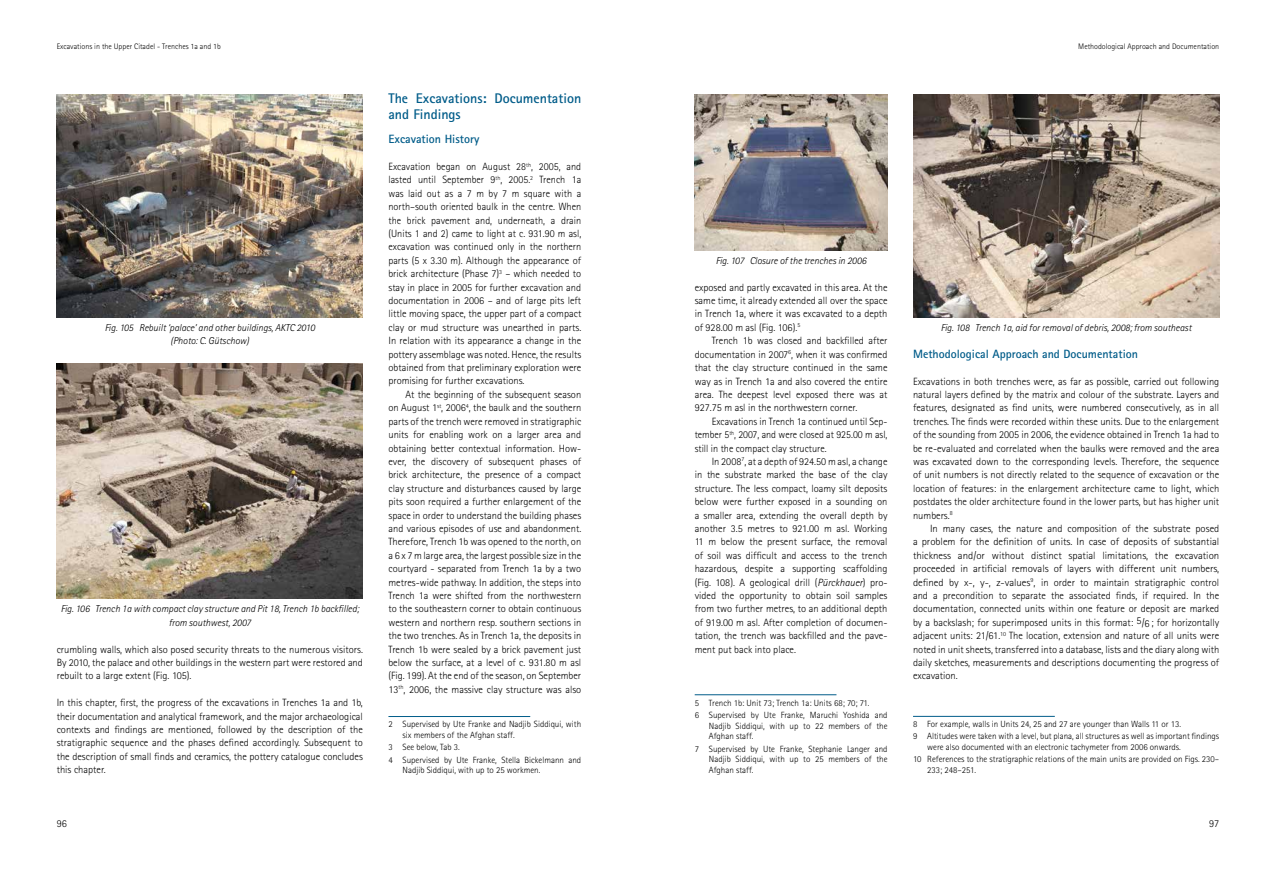
<style>
.page{position:relative;width:1276px;height:879px;background:#fff}
.page>*{position:absolute;margin:0;border:0;box-sizing:border-box;transform-origin:0 0}
.t1{font:700 14px/16px "Rotis Sans Serif Std";color:#005c89}
.t2{font:700 12px "Rotis Sans Serif Std";color:#005c89}
.t3{font:300 10.5px/13.4px "Rotis Sans Serif Std";color:#000;text-align:justify}
.t4{font:italic 300 10px/13.4px "Rotis Sans Serif Std";color:#000;text-align:center}
.t5{font:300 9px/12.2px "Rotis Sans Serif Std";color:#000}
.t6{font:300 8px "Rotis Sans Serif Std";color:#000}
.s1{font-style:italic}
</style>
<div class="page">
<hr style="left:913px;top:716px;width:141px;height:1px;background:#005c89">
<hr style="left:694px;top:694px;width:142px;height:1px;background:#005c89">
<hr style="left:388px;top:716px;width:142px;height:1px;background:#005c89">
<img style="left:57px;top:95px;width:306px;height:222px">
<img style="left:57px;top:364px;width:306px;height:235px">
<img style="left:913px;top:95px;width:306px;height:222px">
<img style="left:694px;top:95px;width:193px;height:155px">
<p class="t6" style="left:57px;top:42px;width:166px">Excavations in the Upper Citadel - Trenches 1a and 1b</p>
<p class="t6" style="left:1078px;top:42px;width:142px">Methodological Approach and Documentation</p>
<p class="t4" style="left:105px;top:321px;width:212px">Fig. 105 Rebuilt ‘palace’ and other buildings, AKTC 2010 (Photo: C. Gütschow)</p>
<p class="t4" style="left:61px;top:602px;width:299px">Fig. 106 Trench 1a with compact clay structure and Pit 18, Trench 1b backfilled; from southwest, 2007</p>
<p class="t3" style="left:57px;top:642px;width:308px">crumbling walls, which also posed security threats to the numerous visitors.<br>By 2010, the palace and other buildings in the western part were restored and rebuilt to a large extent (Fig. 105).</p>
<p class="t3" style="left:57px;top:696px;width:308px">In this chapter, first, the progress of the excavations in Trenches 1a and 1b, their documentation and analytical framework, and the major archaeological contexts and findings are mentioned, followed by the description of the stratigraphic sequence and the phases defined accordingly. Subsequent to the description of small finds and ceramics, the pottery catalogue concludes this chapter.</p>
<h1 class="t1" style="left:388px;top:90px;width:194px">The Excavations: Documentation and Findings</h1>
<p class="t2" style="left:388px;top:132px;width:92px">Excavation History</p>
<p class="t3" style="left:388px;top:160px;width:194px">Excavation began on August 28<sup>th</sup>, 2005, and lasted until September 9<sup>th</sup>, 2005.<sup>2</sup> Trench 1a was laid out as a 7 m by 7 m square with a north–south oriented baulk in the centre. When the brick pavement and, underneath, a drain (Units 1 and 2) came to light at c. 931.90 m asl, excavation was continued only in the northern parts (5 x 3.30 m). Although the appearance of brick architecture (Phase 7)<sup>3</sup> – which needed to stay in place in 2005 for further excavation and documentation in 2006 – and of large pits left little moving space, the upper part of a compact clay or mud structure was unearthed in parts.<br>In relation with its appearance a change in the pottery assemblage was noted. Hence, the results obtained from that preliminary exploration were promising for further excavations.</p>
<p class="t3" style="left:388px;top:388px;width:194px;text-indent:17px">At the beginning of the subsequent season on August 1<sup>st</sup>, 2006<sup>4</sup>, the baulk and the southern parts of the trench were removed in stratigraphic units for enabling work on a larger area and obtaining better contextual information. How&shy;ever, the discovery of subsequent phases of brick architecture, the presence of a compact clay structure and disturbances caused by large pits soon required a further enlargement of the space in order to understand the building phases and various episodes of use and abandonment.<br>Therefore, Trench 1b was opened to the north, on a 6 x 7 m large area, the largest possible size in the courtyard - separated from Trench 1a by a two metres-wide pathway. In addition, the steps into Trench 1a were shifted from the northwestern to the southeastern corner to obtain continuous western and northern resp. southern sections in the two trenches. As in Trench 1a, the deposits in Trench 1b were sealed by a brick pavement just below the surface, at a level of c. 931.80 m asl (Fig. 199). At the end of the season, on September 13<sup>th</sup>, 2006, the massive clay structure was also</p>
<p class="t5" style="left:403px;top:719px;width:180px;line-height:10.8px;text-indent:-14px">2 Supervised by Ute Franke and Nadjib Siddiqui, with six members of the Afghan staff.</p>
<p class="t5" style="left:388px;top:741px;width:194px">3 See below, Tab 3.<br>4 Supervised by Ute Franke, Stella Bickelmann and</p>
<p class="t5" style="left:403px;top:764px;width:139px">Nadjib Siddiqui, with up to 25 workmen.</p>
<p class="t4" style="left:716px;top:254px;width:152px">Fig. 107 Closure of the trenches in 2006</p>
<p class="t3" style="left:694px;top:280px;width:194px">exposed and partly excavated in this area. At the same time, it already extended all over the space in Trench 1a, where it was excavated to a depth of 928.00 m asl (Fig. 106).<sup>5</sup></p>
<p class="t3" style="left:694px;top:334px;width:194px;text-indent:17px">Trench 1b was closed and backfilled after documentation in 2007<sup>6</sup>, when it was confirmed that the clay structure continued in the same way as in Trench 1a and also covered the entire area. The deepest level exposed there was at 927.75 m asl in the northwestern corner.</p>
<p class="t3" style="left:694px;top:414px;width:194px;text-indent:17px">Excavations in Trench 1a continued until Sep&shy;tember 5<sup>th</sup>, 2007, and were closed at 925.00 m asl, still in the compact clay structure.</p>
<p class="t3" style="left:694px;top:455px;width:194px;text-indent:17px">In 2008<sup>7</sup>, at a depth of 924.50 m asl, a change in the substrate marked the base of the clay structure. The less compact, loamy silt deposits below were further exposed in a sounding on a smaller area, extending the overall depth by another 3.5 metres to 921.00 m asl. Working 11 m below the present surface, the removal of soil was difficult and access to the trench hazardous, despite a supporting scaffolding (Fig. 108). A geological drill (<span class="s1">Pürckhauer</span>) pro&shy;vided the opportunity to obtain soil samples from two further metres, to an additional depth of 919.00 m asl. After completion of documen&shy;tation, the trench was backfilled and the pave&shy;ment put back into place.</p>
<p class="t5" style="left:694px;top:696px;width:194px">5 Trench 1b: Unit 73; Trench 1a: Units 68; 70; 71.<br>6 Supervised by Ute Franke, Maruchi Yoshida and</p>
<p class="t5" style="left:709px;top:720px;width:180px;line-height:10.8px">Nadjib Siddiqui, with up to 22 members of the<br>Afghan staff.</p>
<p class="t5" style="left:709px;top:743px;width:180px;line-height:10.8px;text-align:justify;text-indent:-14px">7 Supervised by Ute Franke, Stephanie Langer and Nadjib Siddiqui, with up to 25 members of the Afghan staff.</p>
<p class="t4" style="left:941px;top:321px;width:252px">Fig. 108 Trench 1a, aid for removal of debris, 2008; from southeast</p>
<p class="t2" style="left:913px;top:346px;width:226px">Methodological Approach and Documentation</p>
<p class="t3" style="left:913px;top:374px;width:308px">Excavations in both trenches were, as far as possible, carried out following natural layers defined by the matrix and colour of the substrate. Layers and features, designated as find units, were numbered consecutively, as in all trenches. The finds were recorded within these units. Due to the enlargement of the sounding from 2005 in 2006, the evidence obtained in Trench 1a had to be re-evaluated and correlated when the baulks were removed and the area was excavated down to the corresponding levels. Therefore, the sequence of unit numbers is not directly related to the sequence of excavation or the location of features: in the enlargement architecture came to light, which postdates the older architecture found in the lower parts, but has higher unit numbers.<sup>8</sup></p>
<p class="t3" style="left:913px;top:522px;width:308px;text-indent:17px">In many cases, the nature and composition of the substrate posed a problem for the definition of units. In case of deposits of substantial thickness and/or without distinct spatial limitations, the excavation proceeded in artificial removals of layers with different unit numbers, defined by x-, y-, z-values<sup>9</sup>, in order to maintain stratigraphic control and a precondition to separate the associated finds, if required. In the documentation, connected units within one feature or deposit are marked by a backslash; for superimposed units in this format: 5/6 ; for horizontally adjacent units: 21/61.<sup>10</sup> The location, extension and nature of all units were noted in unit sheets, transferred into a database, lists and the diary along with daily sketches, measurements and descriptions documenting the progress of excavation.</p>
<p class="t5" style="left:913px;top:718px;width:308px">8 For example, walls in Units 24, 25 and 27 are younger than Walls 11 or 13.<br>9 Altitudes were taken with a level, but plana, all structures as well as important findings</p>
<p class="t5" style="left:913px;top:741px;width:308px;text-indent:14px">were also documented with an electronic tachymeter from 2006 onwards.<br>10 References to the stratigraphic relations of the main units are provided on Figs. 230–</p>
<p class="t5" style="left:927px;top:764px;width:50px">233; 248–251.</p>
<p class="t3" style="left:57px;top:816px;width:12px">96</p>
<p class="t3" style="left:1209px;top:816px;width:12px">97</p>
</div>
